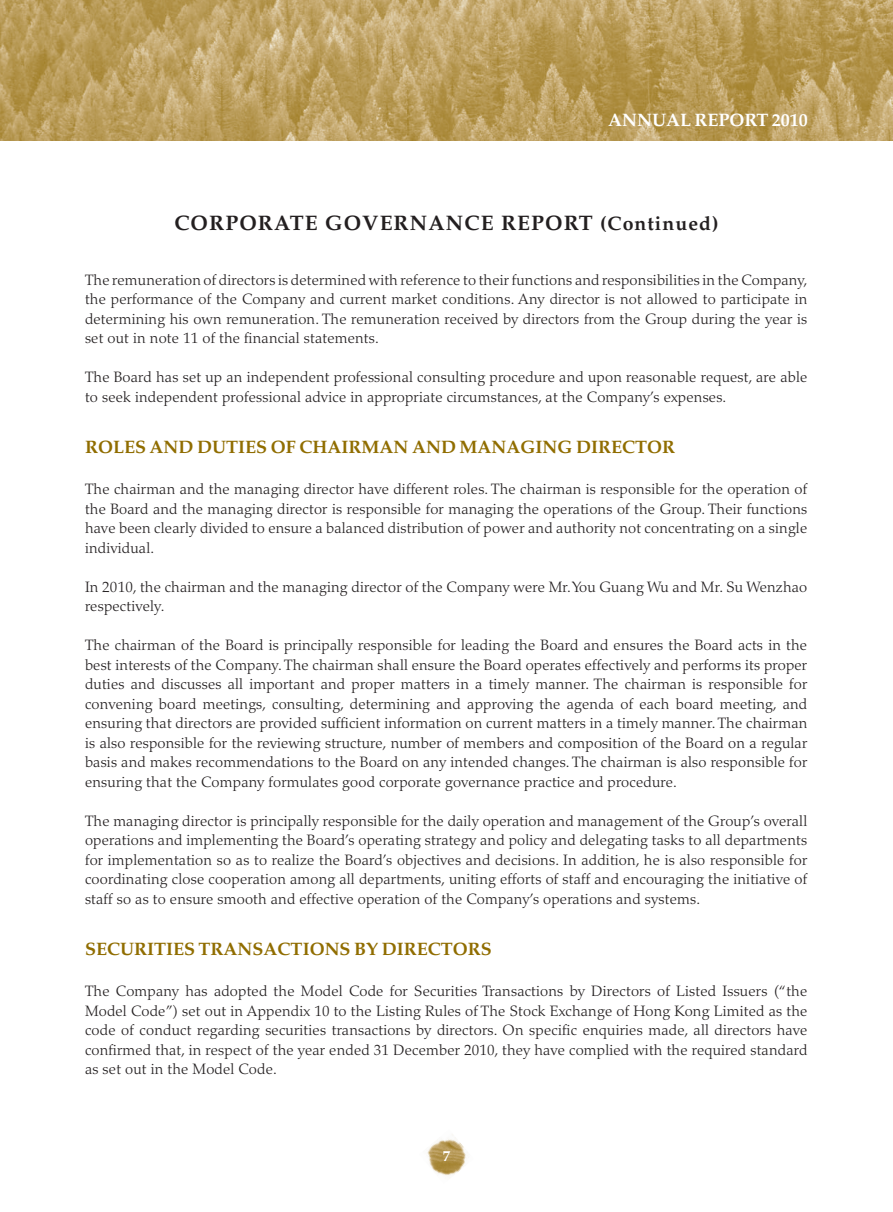
<style>
.page{position:relative;width:893px;height:1212px;background:#fff}
.page>*{position:absolute;margin:0;border:0;box-sizing:border-box;transform-origin:0 0}
.t1{font:700 21px "Palatino LT Std";letter-spacing:.05em;color:#231f20}
.t2{font:700 18px "Palatino LT Std";color:#906d00}
.t3{font:700 18px "Palatino LT Std";color:#fff}
.t4{font:300 15px/19.5px "Palatino LT Std";letter-spacing:.01em;color:#231f20;text-align:justify}
.s1{font-size:19.5px}
</style>
<div class="page">
<img style="left:0;top:0;width:893px;height:141px">
<img style="left:427px;top:1134px;width:39px;height:42px">
<svg style="left:443px;top:1151px;width:7px;height:10px"></svg>
<p class="t3" style="left:608px;top:110px;width:16px">ANN</p>
<p class="t3" style="left:652px;top:110px;width:56px">UAL REPORT</p>
<p class="t3" style="left:772px;top:110px;width:37px">2010</p>
<p class="t1" style="left:174px;top:211px;width:546px">CORPORATE GOVERNANCE REPORT <span class="s1">(CONTINUED)</span></p>
<p class="t4" style="left:85px;top:270px;width:724px">The remuneration of directors is determined with reference to their functions and responsibilities in the Company, the performance of the Company and current market conditions. Any director is not allowed to participate in determining his own remuneration. The remuneration received by directors from the Group during the year is set out in note 11 of the financial statements.</p>
<p class="t4" style="left:85px;top:367px;width:724px">The Board has set up an independent professional consulting procedure and upon reasonable request, are able to seek independent professional advice in appropriate circumstances, at the Company’s expenses.</p>
<p class="t2" style="left:85px;top:437px;width:592px">ROLES AND DUTIES OF CHAIRMAN AND MANAGING DIRECTOR</p>
<p class="t4" style="left:85px;top:480px;width:724px">The chairman and the managing director have different roles. The chairman is responsible for the operation of the Board and the managing director is responsible for managing the operations of the Group. Their functions have been clearly divided to ensure a balanced distribution of power and authority not concentrating on a single individual.</p>
<p class="t4" style="left:85px;top:577px;width:724px">In 2010, the chairman and the managing director of the Company were Mr. You Guang Wu and Mr. Su Wenzhao respectively.</p>
<p class="t4" style="left:85px;top:636px;width:724px">The chairman of the Board is principally responsible for leading the Board and ensures the Board acts in the best interests of the Company. The chairman shall ensure the Board operates effectively and performs its proper duties and discusses all important and proper matters in a timely manner. The chairman is responsible for convening board meetings, consulting, determining and approving the agenda of each board meeting, and ensuring that directors are provided sufficient information on current matters in a timely manner. The chairman is also responsible for the reviewing structure, number of members and composition of the Board on a regular basis and makes recommendations to the Board on any intended changes. The chairman is also responsible for ensuring that the Company formulates good corporate governance practice and procedure.</p>
<p class="t4" style="left:85px;top:811px;width:724px">The managing director is principally responsible for the daily operation and management of the Group’s overall operations and implementing the Board’s operating strategy and policy and delegating tasks to all departments for implementation so as to realize the Board’s objectives and decisions. In addition, he is also responsible for coordinating close cooperation among all departments, uniting efforts of staff and encouraging the initiative of staff so as to ensure smooth and effective operation of the Company’s operations and systems.</p>
<p class="t2" style="left:85px;top:939px;width:408px">SECURITIES TRANSACTIONS BY DIRECTORS</p>
<p class="t4" style="left:85px;top:982px;width:724px">The Company has adopted the Model Code for Securities Transactions by Directors of Listed Issuers (“the Model Code”) set out in Appendix 10 to the Listing Rules of The Stock Exchange of Hong Kong Limited as the code of conduct regarding securities transactions by directors. On specific enquiries made, all directors have confirmed that, in respect of the year ended 31 December 2010, they have complied with the required standard as set out in the Model Code.</p>
</div>
